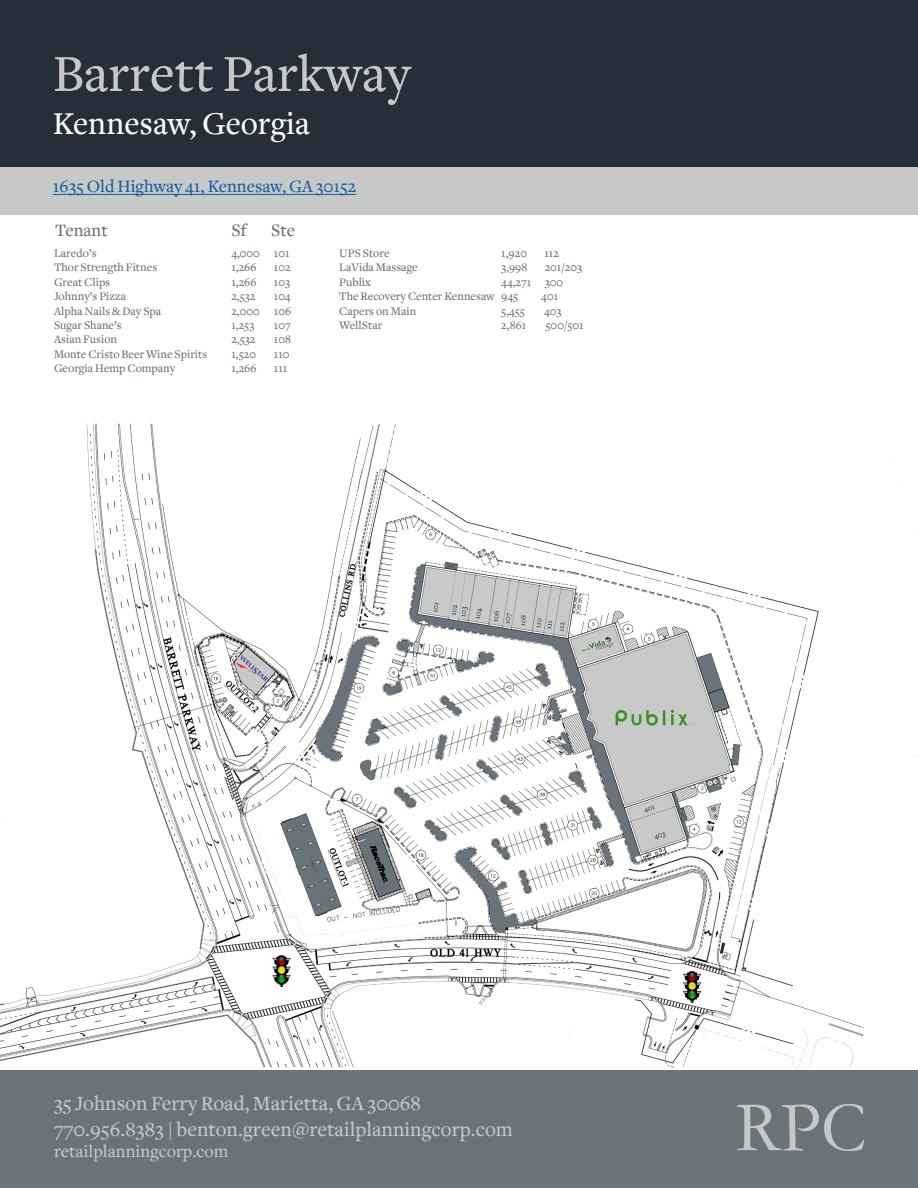
<style>
.page{position:relative;width:918px;height:1188px;background:#fff}
.page>*{position:absolute;margin:0;border:0;box-sizing:border-box;transform-origin:0 0}
.t1{font:72px "Garamond";color:#c6c7c7}
.t2{font:500 54px "Freight Text";color:#c6c7c7}
.t3{font:500 33px "Freight Text";color:#fff}
.t4{font:500 21px "Freight Text";color:#c6c7c7}
.t5{font:500 18px "Freight Text";color:#175d9e}
.t6{font:500 18px "Freight Text";color:#c6c7c7}
.t7{font:500 18px "Freight Text";color:#687279}
.t8{font:500 12px "Freight Text";color:#687279}
</style>
<div class="page">
<img style="left:0;top:423px;width:918px;height:765px">
<div style="left:0;top:0;width:918px;height:167px;background:#262e39"></div>
<div style="left:0;top:167px;width:918px;height:48px;background:#c7c9c9"></div>
<hr style="left:53px;top:194px;width:303px;height:1px;background:#175d9e">
<p class="t2" style="left:53px;top:44px;width:359px">Barrett Parkway</p>
<p class="t3" style="left:53px;top:106px;width:259px">Kennesaw, Georgia</p>
<p class="t5" style="left:53px;top:177px;width:305px">1635 Old Highway 41, Kennesaw, GA 30152</p>
<p class="t7" style="left:55px;top:220px;width:54px">Tenant</p>
<p class="t7" style="left:232px;top:220px;width:17px">Sf</p>
<p class="t7" style="left:271px;top:220px;width:25px">Ste</p>
<p class="t8" style="left:54px;top:247px;width:44px">Laredo’s</p>
<p class="t8" style="left:231px;top:247px;width:60px">4,000 101</p>
<p class="t8" style="left:54px;top:261px;width:105px">Thor Strength Fitnes</p>
<p class="t8" style="left:231px;top:261px;width:27px">1,266</p>
<p class="t8" style="left:274px;top:261px;width:18px">102</p>
<p class="t8" style="left:54px;top:276px;width:58px">Great Clips</p>
<p class="t8" style="left:231px;top:276px;width:27px">1,266</p>
<p class="t8" style="left:274px;top:276px;width:18px">103</p>
<p class="t8" style="left:54px;top:290px;width:74px">Johnny’s Pizza</p>
<p class="t8" style="left:231px;top:290px;width:26px">2,532</p>
<p class="t8" style="left:274px;top:290px;width:18px">104</p>
<p class="t8" style="left:54px;top:304px;width:109px">Alpha Nails &amp; Day Spa</p>
<p class="t8" style="left:231px;top:304px;width:61px">2,000 106</p>
<p class="t8" style="left:54px;top:319px;width:69px">Sugar Shane’s</p>
<p class="t8" style="left:231px;top:319px;width:25px">1,253</p>
<p class="t8" style="left:274px;top:319px;width:18px">107</p>
<p class="t8" style="left:54px;top:333px;width:65px">Asian Fusion</p>
<p class="t8" style="left:231px;top:333px;width:26px">2,532</p>
<p class="t8" style="left:274px;top:333px;width:19px">108</p>
<p class="t8" style="left:54px;top:348px;width:155px">Monte Cristo Beer Wine Spirits</p>
<p class="t8" style="left:231px;top:348px;width:26px">1,520</p>
<p class="t8" style="left:274px;top:348px;width:17px">110</p>
<p class="t8" style="left:54px;top:362px;width:123px">Georgia Hemp Company</p>
<p class="t8" style="left:231px;top:362px;width:27px">1,266</p>
<p class="t8" style="left:274px;top:362px;width:15px">111</p>
<p class="t8" style="left:339px;top:247px;width:52px">UPS Store</p>
<p class="t8" style="left:501px;top:247px;width:27px">1,920</p>
<p class="t8" style="left:544px;top:247px;width:16px">112</p>
<p class="t8" style="left:339px;top:261px;width:80px">LaVida Massage</p>
<p class="t8" style="left:501px;top:261px;width:28px">3,998</p>
<p class="t8" style="left:545px;top:261px;width:39px">201/203</p>
<p class="t8" style="left:339px;top:276px;width:33px">Publix</p>
<p class="t8" style="left:501px;top:276px;width:63px">44,271 300</p>
<p class="t8" style="left:339px;top:290px;width:180px">The Recovery Center Kennesaw 945</p>
<p class="t8" style="left:541px;top:290px;width:18px">401</p>
<p class="t8" style="left:339px;top:304px;width:78px">Capers on Main</p>
<p class="t8" style="left:501px;top:304px;width:25px">5,455</p>
<p class="t8" style="left:544px;top:304px;width:19px">403</p>
<p class="t8" style="left:339px;top:319px;width:45px">WellStar</p>
<p class="t8" style="left:501px;top:319px;width:27px">2,861</p>
<p class="t8" style="left:546px;top:319px;width:40px">500/501</p>
<p class="t4" style="left:54px;top:1092px;width:369px">35 Johnson Ferry Road, Marietta, GA 30068</p>
<p class="t4" style="left:54px;top:1117px;width:460px">770.956.8383 | benton.green@retailplanningcorp.com</p>
<p class="t6" style="left:54px;top:1142px;width:176px">retailplanningcorp.com</p>
<p class="t1" style="left:735px;top:1079px;width:133px">RPC</p>
</div>
